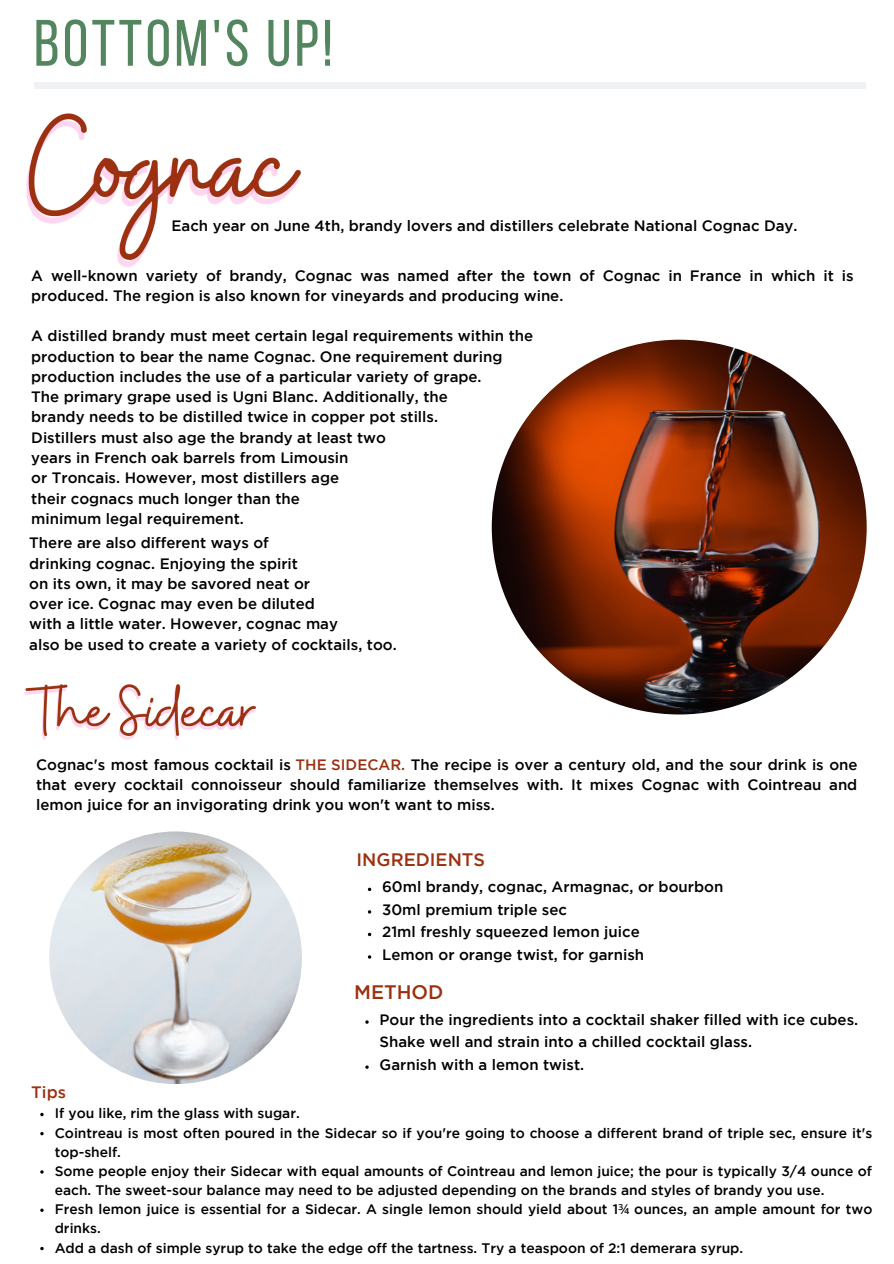
<style>
.page{position:relative;width:894px;height:1264px;background:#fff}
.page>*{position:absolute;margin:0;border:0;box-sizing:border-box;transform-origin:0 0}
.t1{font:65.4px "Bebas Neue";letter-spacing:.05em;color:#53855e}
.t2{font:500 19.5px "Gotham";color:#9b3110}
.t3{font:500 18px "Gotham";color:#9b3110}
.t4{font:500 16.5px "Gotham";color:#9b3110}
.t5{font:500 15px/20.2px "Gotham";color:#000}
.t6{font:500 13.8px/19.2px "Gotham";color:#000}
.s1{color:#9b3110}
.s2{font-family:"Noto Sans";font-weight:400}
</style>
<div class="page">
<div style="left:35px;top:82px;width:831px;height:7px;background:#f0f1f4"></div>
<img style="left:491px;top:340px;width:375px;height:374px;border-radius:50%">
<img style="left:49px;top:831px;width:253px;height:253px;border-radius:50%">
<svg style="left:368px;top:887px;width:3px;height:4px"></svg>
<img style="left:26px;top:82px;width:275px;height:185px">
<img style="left:24px;top:684px;width:232px;height:56px">
<svg style="left:40px;top:1112px;width:4px;height:4px"></svg>
<svg style="left:40px;top:1132px;width:4px;height:3px"></svg>
<svg style="left:40px;top:1170px;width:4px;height:3px"></svg>
<svg style="left:40px;top:1246px;width:4px;height:4px"></svg>
<p class="t1" style="left:34px;top:17px;width:300px">BOTTOM'S UP!</p>
<p class="t5" style="left:171px;top:216px;width:627px">Each year on June 4th, brandy lovers and distillers celebrate National Cognac Day.</p>
<p class="t5" style="left:31px;top:266px;width:823px">A well-known variety of brandy, Cognac was named after the town of Cognac in France in which it is produced. The region is also known for vineyards and producing wine.</p>
<p class="t5" style="left:31px;top:327px;width:503px">A distilled brandy must meet certain legal requirements within the</p>
<p class="t5" style="left:31px;top:347px;width:472px">production to bear the name Cognac. One requirement during</p>
<p class="t5" style="left:31px;top:367px;width:452px">production includes the use of a particular variety of grape.</p>
<p class="t5" style="left:31px;top:388px;width:418px">The primary grape used is Ugni Blanc. Additionally, the</p>
<p class="t5" style="left:31px;top:408px;width:408px">brandy needs to be distilled twice in copper pot stills.</p>
<p class="t5" style="left:31px;top:428px;width:356px">Distillers must also age the brandy at least two</p>
<p class="t5" style="left:31px;top:448px;width:318px">years in French oak barrels from Limousin</p>
<p class="t5" style="left:31px;top:469px;width:309px">or Troncais. However, most distillers age</p>
<p class="t5" style="left:31px;top:489px;width:270px">their cognacs much longer than the</p>
<p class="t5" style="left:31px;top:509px;width:214px">minimum legal requirement.</p>
<p class="t5" style="left:29px;top:534px;width:241px">There are also different ways of</p>
<p class="t5" style="left:29px;top:554px;width:270px">drinking cognac. Enjoying the spirit</p>
<p class="t5" style="left:29px;top:574px;width:282px">on its own, it may be savored neat or</p>
<p class="t5" style="left:29px;top:594px;width:287px">over ice. Cognac may even be diluted</p>
<p class="t5" style="left:29px;top:615px;width:310px">with a little water. However, cognac may</p>
<p class="t5" style="left:29px;top:635px;width:369px">also be used to create a variety of cocktails, too.</p>
<p class="t5" style="left:36px;top:755px;width:822px;text-align:justify">Cognac's most famous cocktail is <span class="s1">THE SIDECAR.</span> The recipe is over a century old, and the sour drink is one that every cocktail connoisseur should familiarize themselves with. It mixes Cognac with Cointreau and lemon juice for an invigorating drink you won't want to miss.</p>
<p class="t3" style="left:356px;top:853px;width:130px">INGREDIENTS</p>
<p class="t5" style="left:382px;top:877px;width:342px">60ml brandy, cognac, Armagnac, or bourbon</p>
<p class="t5" style="left:382px;top:900px;width:186px">30ml premium triple sec</p>
<p class="t5" style="left:382px;top:922px;width:259px">21ml freshly squeezed lemon juice</p>
<p class="t5" style="left:382px;top:945px;width:263px">Lemon or orange twist, for garnish</p>
<p class="t2" style="left:354px;top:984px;width:91px">METHOD</p>
<p class="t4" style="left:31px;top:1086px;width:36px">Tips</p>
<p class="t5" style="left:379px;top:1009px;width:480px;line-height:22.5px">Pour the ingredients into a cocktail shaker filled with ice cubes.<br>Shake well and strain into a chilled cocktail glass.</p>
<p class="t5" style="left:379px;top:1055px;width:206px">Garnish with a lemon twist.</p>
<p class="t6" style="left:55px;top:1104px;width:246px">If you like, rim the glass with sugar.</p>
<p class="t6" style="left:55px;top:1124px;width:818px">Cointreau is most often poured in the Sidecar so if you're going to choose a different brand of triple sec, ensure it's top-shelf.</p>
<p class="t6" style="left:55px;top:1162px;width:818px">Some people enjoy their Sidecar with equal amounts of Cointreau and lemon juice; the pour is typically 3/4 ounce of each. The sweet-sour balance may need to be adjusted depending on the brands and styles of brandy you use.</p>
<p class="t6" style="left:55px;top:1200px;width:819px">Fresh lemon juice is essential for a Sidecar. A single lemon should yield about 1<span class="s2">¾</span> ounces, an ample amount for two drinks.</p>
<p class="t6" style="left:55px;top:1238px;width:689px">Add a dash of simple syrup to take the edge off the tartness. Try a teaspoon of 2:1 demerara syrup.</p>
</div>
